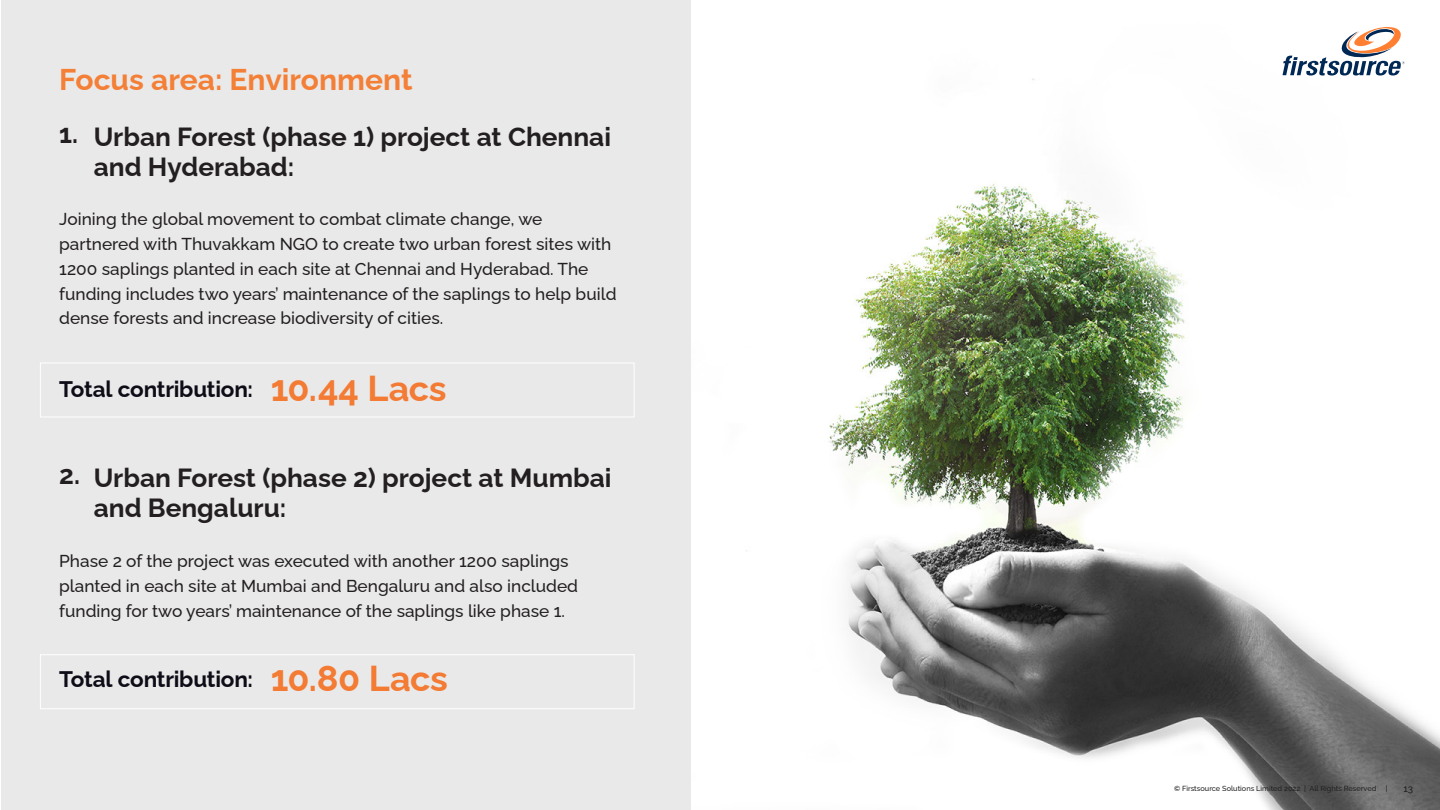
<style>
.page{position:relative;width:1440px;height:810px;background:#fff}
.page>*{position:absolute;margin:0;border:0;box-sizing:border-box;transform-origin:0 0}
.t1{font:700 36px "Raleway";letter-spacing:-.01em;color:#f37b34}
.t2{font:700 30px "Raleway";color:#f47f36}
.t3{font:700 26.25px/30px "Raleway";color:#231f20}
.t4{font:700 22.5px "Raleway";letter-spacing:-.01em;color:#0e0d17}
.t5{font:500 17.25px/24.8px "Raleway";color:#231f20}
.t6{font:500 9.75px "Raleway";color:#231f20}
.t7{font:500 7.35px "Raleway";color:#231f20}
</style>
<div class="page">
<img style="left:746px;top:73px;width:694px;height:737px">
<div style="left:2px;top:0;width:690px;height:810px;background:#e9e9e9"></div>
<div style="left:40px;top:363px;width:595px;height:54px;border:1px solid #fff"></div>
<div style="left:40px;top:654px;width:595px;height:55px;border:1px solid #fff"></div>
<svg style="left:1283px;top:27px;width:122px;height:49px"></svg>
<h2 class="t2" style="left:59px;top:67px;width:355px">Focus area: Environment</h2>
<h3 class="t3" style="left:59px;top:121px;width:20px">1.</h3>
<h3 class="t3" style="left:94px;top:124px;width:519px">Urban Forest (phase 1) project at Chennai and Hyderabad:</h3>
<p class="t5" style="left:59px;top:208px;width:559px">Joining the global movement to combat climate change, we partnered with Thuvakkam NGO to create two urban forest sites with 1200 saplings planted in each site at Chennai and Hyderabad. The funding includes two years’ maintenance of the saplings to help build dense forests and increase biodiversity of cities.</p>
<h3 class="t4" style="left:59px;top:379px;width:195px">Total contribution:</h3>
<h1 class="t1" style="left:271px;top:374px;width:177px">10.44 Lacs</h1>
<h3 class="t3" style="left:59px;top:462px;width:22px">2.</h3>
<h3 class="t3" style="left:94px;top:465px;width:519px">Urban Forest (phase 2) project at Mumbai and Bengaluru:</h3>
<p class="t5" style="left:59px;top:550px;width:520px">Phase 2 of the project was executed with another 1200 saplings planted in each site at Mumbai and Bengaluru and also included funding for two years’ maintenance of the saplings like phase 1.</p>
<h3 class="t4" style="left:59px;top:670px;width:195px">Total contribution:</h3>
<h1 class="t1" style="left:271px;top:664px;width:179px">10.80 Lacs</h1>
<p class="t7" style="left:1174px;top:785px;width:204px">© Firstsource Solutions Limited 2022 | All Rights Reserved</p>
<p class="t7" style="left:1386px;top:785px;width:3px">|</p>
<p class="t6" style="left:1403px;top:785px;width:11px">13</p>
</div>
